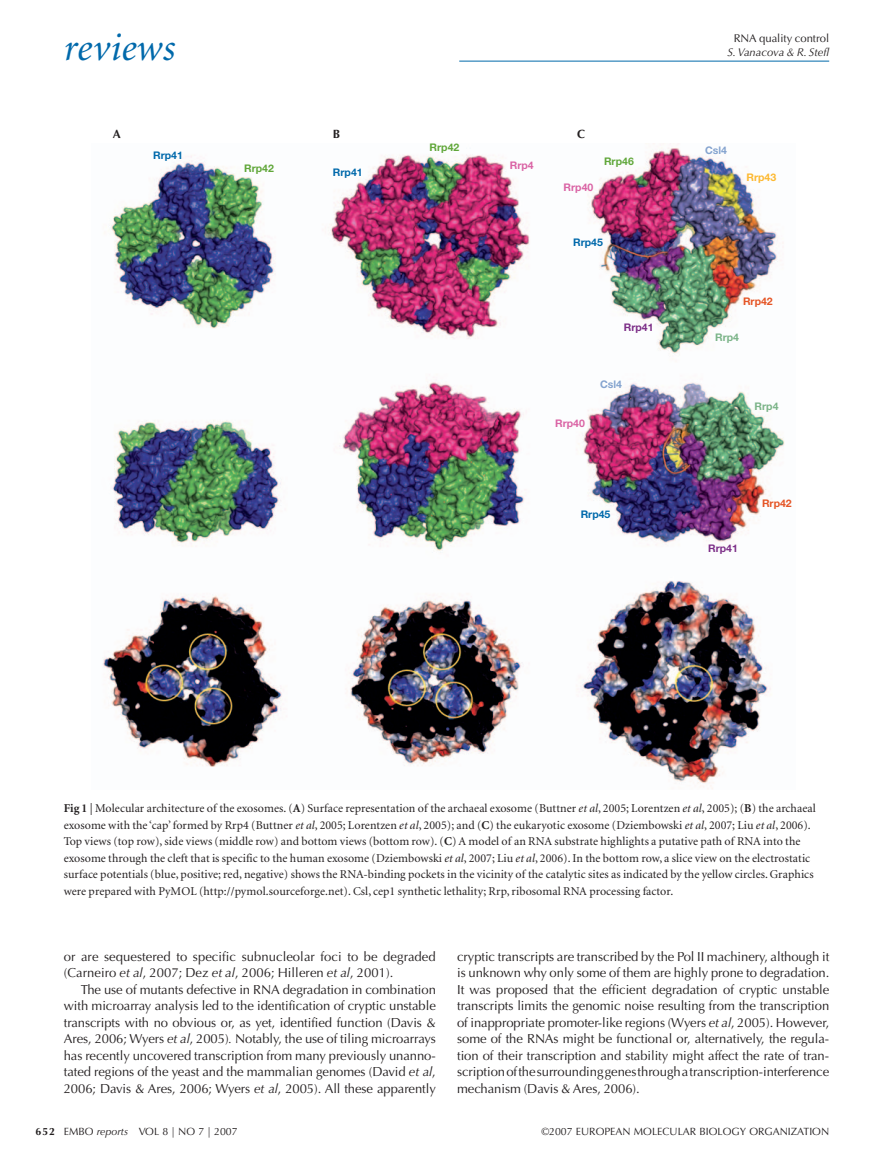
<style>
.page{position:relative;width:893px;height:1174px;background:#fff}
.page>*{position:absolute;margin:0;border:0;box-sizing:border-box;transform-origin:0 0}
.t1{font:italic 39px "Minion";letter-spacing:.01em;color:#0069ab}
.t2{font:13.05px/16.5px "Optima";letter-spacing:-.005em;color:#231f20;text-align:justify}
.t3{font:12px/16.5px "Minion";letter-spacing:.005em;color:#231f20}
.t4{font:700 12px "Optima";color:#231f20}
.t5{font:italic 11.25px "Optima";color:#231f20}
.t6{font:11.25px "Optima";color:#231f20}
.t7{font:10.5px "Optima";color:#231f20}
.t8{font:700 10.5px "Helvetica Neue";color:#0069ab}
.t9{font:700 10.5px "Helvetica Neue";color:#61a73a}
.t10{font:700 10.5px "Helvetica Neue";color:#da64a5}
.t11{font:700 10.5px "Helvetica Neue";color:#7c2e87}
.t12{font:700 10.5px "Helvetica Neue";color:#e55526}
.t13{font:700 10.5px "Helvetica Neue";color:#84a3cf}
.t14{font:700 10.5px "Helvetica Neue";color:#7bb488}
.t15{font:700 10.5px "Helvetica Neue";color:#fdb931}
.s1{font-weight:700}
.s2{font-style:italic}
</style>
<div class="page">
<hr style="left:459px;top:61px;width:370px;height:1px;background:#0069ab">
<img style="left:102px;top:143px;width:683px;height:646px">
<h1 class="t1" style="left:64px;top:33px;width:113px">reviews</h1>
<p class="t6" style="left:734px;top:34px;width:97px">RNA quality control</p>
<p class="t5" style="left:727px;top:48px;width:103px">S. Vanacova &amp; R. Stefl</p>
<p class="t4" style="left:113px;top:129px;width:10px">A</p>
<p class="t4" style="left:333px;top:129px;width:9px">B</p>
<p class="t4" style="left:577px;top:129px;width:10px">C</p>
<p class="t8" style="left:153px;top:151px;width:31px">Rrp41</p>
<p class="t8" style="left:333px;top:168px;width:31px">Rrp41</p>
<p class="t9" style="left:430px;top:144px;width:31px">Rrp42</p>
<p class="t10" style="left:510px;top:161px;width:25px">Rrp4</p>
<p class="t9" style="left:244px;top:164px;width:31px">Rrp42</p>
<p class="t10" style="left:564px;top:183px;width:31px">Rrp40</p>
<p class="t9" style="left:604px;top:158px;width:31px">Rrp46</p>
<p class="t8" style="left:573px;top:238px;width:31px">Rrp45</p>
<p class="t11" style="left:624px;top:324px;width:31px">Rrp41</p>
<p class="t10" style="left:555px;top:420px;width:31px">Rrp40</p>
<p class="t13" style="left:600px;top:381px;width:23px">Csl4</p>
<p class="t8" style="left:581px;top:510px;width:31px">Rrp45</p>
<p class="t13" style="left:705px;top:146px;width:23px">Csl4</p>
<p class="t15" style="left:747px;top:174px;width:31px">Rrp43</p>
<p class="t12" style="left:743px;top:298px;width:31px">Rrp42</p>
<p class="t14" style="left:715px;top:334px;width:25px">Rrp4</p>
<p class="t14" style="left:755px;top:402px;width:25px">Rrp4</p>
<p class="t11" style="left:708px;top:544px;width:31px">Rrp41</p>
<p class="t12" style="left:762px;top:500px;width:31px">Rrp42</p>
<p class="t3" style="left:64px;top:801px;width:753px"><span class="s1">Fig 1</span> | Molecular architecture of the exosomes. (<span class="s1">A</span>) Surface representation of the archaeal exosome (Buttner <span class="s2">et al</span>, 2005; Lorentzen <span class="s2">et al</span>, 2005); (<span class="s1">B</span>) the archaeal exosome with the ‘cap’ formed by Rrp4 (Buttner <span class="s2">et al</span>, 2005; Lorentzen <span class="s2">et al</span>, 2005); and (<span class="s1">C</span>) the eukaryotic exosome (Dziembowski <span class="s2">et al</span>, 2007; Liu <span class="s2">et al</span>, 2006).<br>Top views (top row), side views (middle row) and bottom views (bottom row). (<span class="s1">C</span>) A model of an RNA substrate highlights a putative path of RNA into the exosome through the cleft that is specific to the human exosome (Dziembowski <span class="s2">et al</span>, 2007; Liu <span class="s2">et al</span>, 2006). In the bottom row, a slice view on the electrostatic surface potentials (blue, positive; red, negative) shows the RNA-binding pockets in the vicinity of the catalytic sites as indicated by the yellow circles. Graphics were prepared with PyMOL (http://pymol.sourceforge.net). Csl, cep1 synthetic lethality; Rrp, ribosomal RNA processing factor.</p>
<p class="t2" style="left:64px;top:949px;width:373px">or are sequestered to specific subnucleolar foci to be degraded (Carneiro <span class="s2">et al</span>, 2007; Dez <span class="s2">et al</span>, 2006; Hilleren <span class="s2">et al</span>, 2001).</p>
<p class="t2" style="left:64px;top:982px;width:374px;text-indent:17px">The use of mutants defective in RNA degradation in combination with microarray analysis led to the identification of cryptic unstable transcripts with no obvious or, as yet, identified function (Davis &amp; Ares, 2006; Wyers <span class="s2">et al</span>, 2005)<span class="s2">.</span> Notably, the use of tiling microarrays has recently uncovered transcription from many previously unanno&shy;tated regions of the yeast and the mammalian genomes (David <span class="s2">et al</span>, 2006; Davis &amp; Ares, 2006; Wyers <span class="s2">et al</span>, 2005). All these apparently</p>
<p class="t2" style="left:457px;top:949px;width:374px">cryptic transcripts are transcribed by the Pol II machinery, although it is unknown why only some of them are highly prone to degradation.<br>It was proposed that the efficient degradation of cryptic unstable transcripts limits the genomic noise resulting from the trans cription of inappropriate promoter-like regions (Wyers <span class="s2">et al</span>, 2005). However, some of the RNAs might be functional or, alternatively, the regula&shy;tion of their transcription and stability might affect the rate of tran&shy;scription of the surrounding genes through a transcription-interference mechanism (Davis &amp; Ares, 2006).</p>
<p class="t7" style="left:36px;top:1127px;width:203px"><span class="s1">652</span> EMBO <span class="s2">reports</span> VOL 8 | NO 7 | 2007</p>
<p class="t7" style="left:541px;top:1127px;width:289px">©2007 EUROPEAN MOLECULAR BIOLOGY ORGANIZATION</p>
</div>
